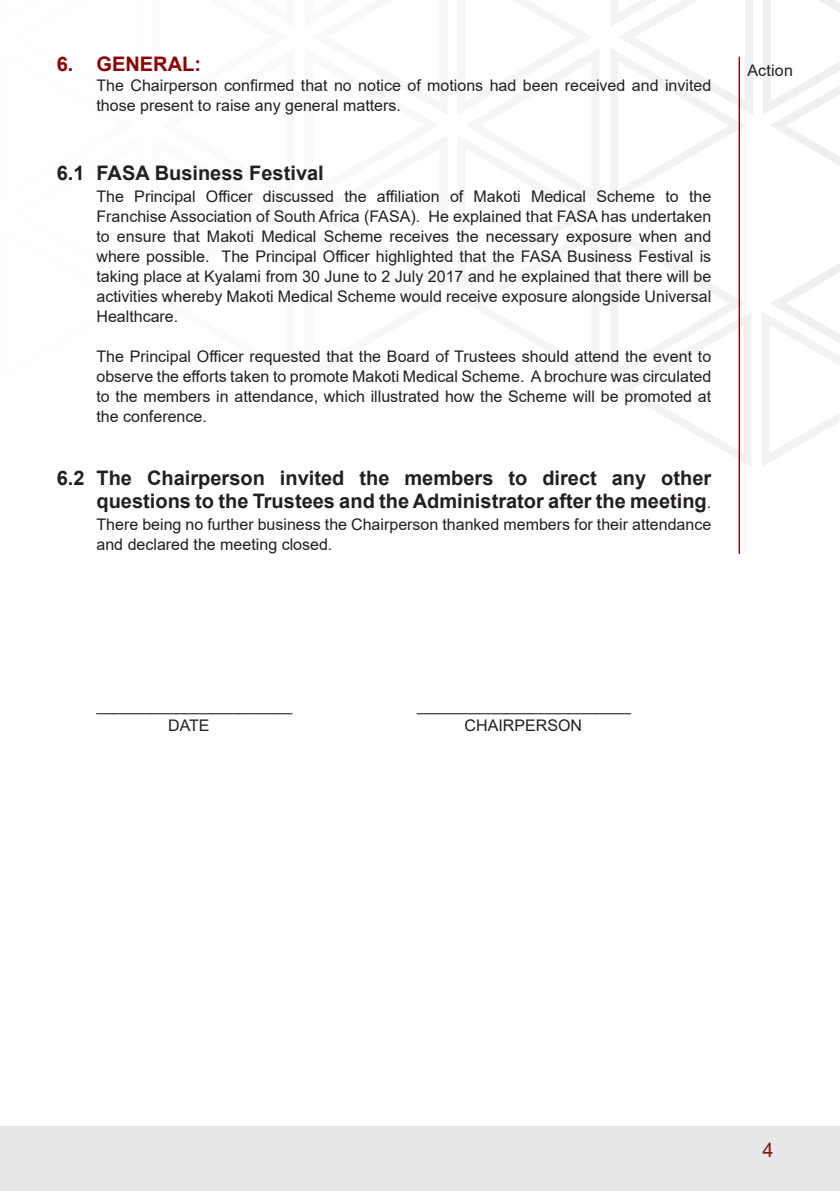
<style>
.page{position:relative;width:840px;height:1191px;background:#fff}
.page>*{position:absolute;margin:0;border:0;box-sizing:border-box;transform-origin:0 0}
.t1{font:700 20px/23px "Arial";color:#231f20;text-align:right}
.t2{font:700 20px "Arial";color:#8b0202}
.t3{font:20px "Arial";color:#881619}
.t4{font:16px/20px "Arial";color:#231f20}
.s1{font-weight:400;font-size:16px}
</style>
<div class="page">
<svg style="left:522px;top:0;width:317px;height:469px"></svg>
<div style="left:0;top:1126px;width:839px;height:65px;background:#e6e7e9"></div>
<hr style="left:738px;top:57px;width:1px;height:497px;background:#8b0202">
<p class="t2" style="left:57px;top:50px;width:146px">6. GENERAL:</p>
<p class="t4" style="left:96px;top:76px;width:616px">The Chairperson confirmed that no notice of motions had been received and invited those present to raise any general matters.</p>
<p class="t1" style="left:57px;top:162px;width:268px">6.1 FASA Business Festival</p>
<p class="t4" style="left:96px;top:187px;width:616px;text-align:justify">The Principal Officer discussed the affiliation of Makoti Medical Scheme to the Franchise Association of South Africa (FASA). He explained that FASA has undertaken to ensure that Makoti Medical Scheme receives the necessary exposure when and where possible. The Principal Officer highlighted that the FASA Business Festival is taking place at Kyalami from 30 June to 2 July 2017 and he explained that there will be activities whereby Makoti Medical Scheme would receive exposure alongside Universal Healthcare.</p>
<p class="t4" style="left:96px;top:347px;width:616px;text-align:justify">The Principal Officer requested that the Board of Trustees should attend the event to observe the efforts taken to promote Makoti Medical Scheme. A brochure was circulated to the members in attendance, which illustrated how the Scheme will be promoted at the conference.</p>
<p class="t1" style="left:57px;top:467px;width:655px">6.2 The Chairperson invited the members to direct any other questions to the Trustees and the Administrator after the meeting<span class="s1">.</span></p>
<p class="t4" style="left:96px;top:515px;width:616px">There being no further business the Chairperson thanked members for their attendance and declared the meeting closed.</p>
<p class="t4" style="left:747px;top:61px;width:47px">Action</p>
<p class="t4" style="left:96px;top:695px;width:197px">______________________</p>
<p class="t4" style="left:417px;top:695px;width:215px">________________________</p>
<p class="t4" style="left:168px;top:715px;width:43px">DATE</p>
<p class="t4" style="left:464px;top:715px;width:119px">CHAIRPERSON</p>
<p class="t3" style="left:762px;top:1136px;width:13px">4</p>
</div>
